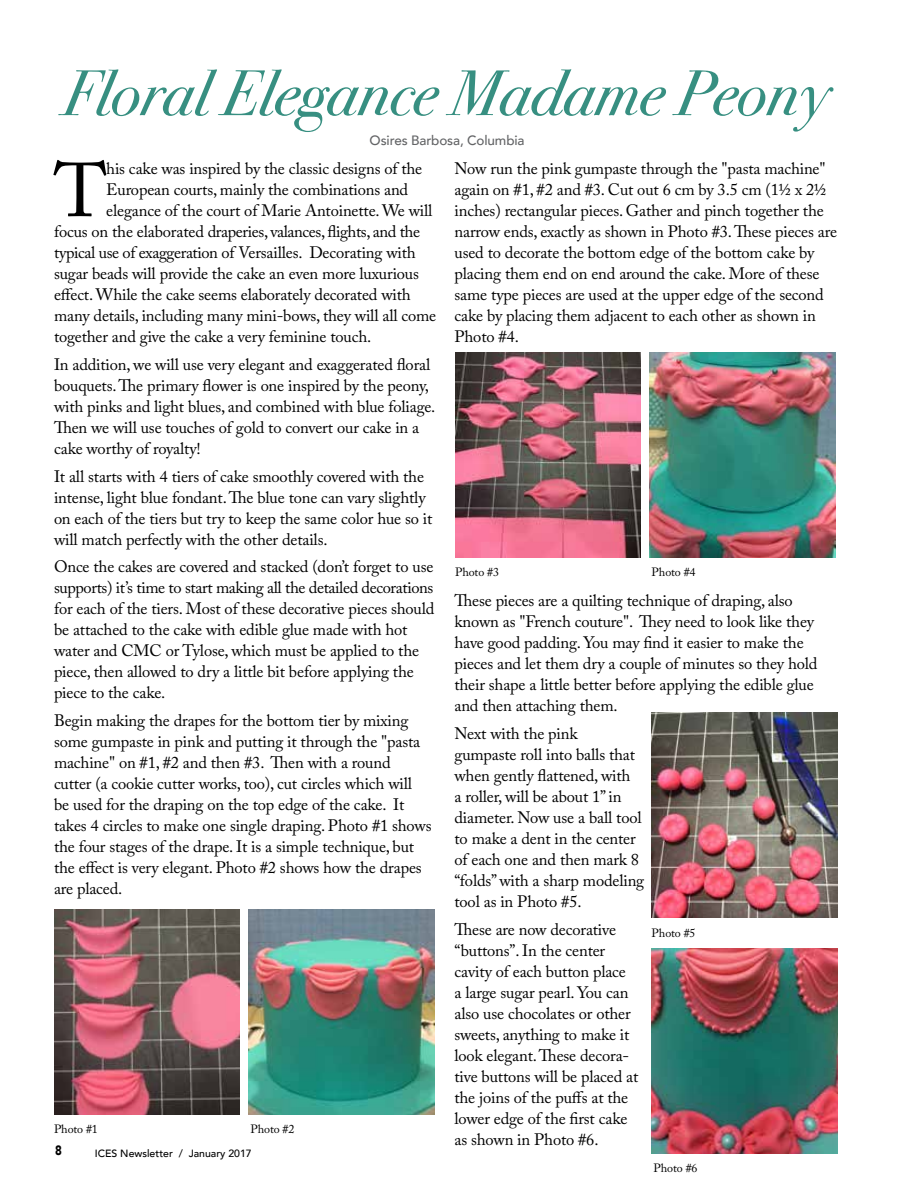
<style>
.page{position:relative;width:918px;height:1188px;background:#fff}
.page>*{position:absolute;margin:0;border:0;box-sizing:border-box;transform-origin:0 0}
.t1{font:75.6px "Adobe Caslon Pro";color:#000}
.t2{font:italic 64.5px "Bodoni Svty Two OSITCTT";color:#378f81}
.t3{font:16.5px/21px "Adobe Caslon Pro";letter-spacing:-.01em;color:#000}
.t4{font:500 13.5px "Avenir";letter-spacing:-.01em;color:#636466}
.t5{font:900 13.5px "Avenir";color:#000;scale:.85 1}
.t6{font:12px "Adobe Caslon Pro";letter-spacing:-.01em;color:#000}
.t7{font:500 10.5px "Avenir";color:#000}
</style>
<div class="page">
<img style="left:54px;top:909px;width:186px;height:206px">
<img style="left:652px;top:713px;width:185px;height:205px">
<img style="left:455px;top:352px;width:186px;height:205px">
<img style="left:249px;top:909px;width:185px;height:206px">
<img style="left:650px;top:352px;width:185px;height:205px">
<img style="left:652px;top:948px;width:185px;height:205px">
<h2 class="t2" style="left:62px;top:54px;width:769px">Floral Elegance Madame Peony</h2>
<p class="t4" style="left:370px;top:128px;width:156px">Osires Barbosa, Columbia</p>
<h1 class="t1" style="left:54px;top:146px;width:55px">T</h1>
<p class="t3" style="left:106px;top:158px;width:318px">his cake was inspired by the classic designs of the</p>
<p class="t3" style="left:455px;top:158px;width:384px">Now run the pink gumpaste through the "pasta machine" again on #1, #2 and #3. Cut out 6 cm by 3.5 cm (1½ x 2½ inches) rectangular pieces. Gather and pinch together the narrow ends, exactly as shown in Photo #3. These pieces are used to decorate the bottom edge of the bottom cake by placing them end on end around the cake. More of these same type pieces are used at the upper edge of the second cake by placing them adjacent to each other as shown in Photo #4.</p>
<p class="t3" style="left:106px;top:179px;width:303px">European courts, mainly the combinations and</p>
<p class="t3" style="left:106px;top:200px;width:328px">elegance of the court of Marie Antoinette. We will</p>
<p class="t3" style="left:54px;top:221px;width:368px">focus on the elaborated draperies, valances, flights, and the</p>
<p class="t3" style="left:54px;top:242px;width:363px">typical use of exaggeration of Versailles. Decorating with</p>
<p class="t3" style="left:54px;top:263px;width:367px">sugar beads will provide the cake an even more luxurious</p>
<p class="t3" style="left:54px;top:284px;width:358px">effect. While the cake seems elaborately decorated with</p>
<p class="t3" style="left:54px;top:305px;width:384px">many details, including many mini-bows, they will all come</p>
<p class="t3" style="left:54px;top:326px;width:319px">together and give the cake a very feminine touch.</p>
<p class="t3" style="left:54px;top:354px;width:383px">In addition, we will use very elegant and exaggerated floral bouquets. The primary flower is one inspired by the peony, with pinks and light blues, and combined with blue foliage.<br>Then we will use touches of gold to convert our cake in a cake worthy of royalty!</p>
<p class="t3" style="left:54px;top:465px;width:380px">It all starts with 4 tiers of cake smoothly covered with the intense, light blue fondant. The blue tone can vary slightly on each of the tiers but try to keep the same color hue so it will match perfectly with the other details.</p>
<p class="t3" style="left:54px;top:556px;width:382px">Once the cakes are covered and stacked (don’t forget to use supports) it’s time to start making all the detailed decorations for each of the tiers. Most of these decorative pieces should be attached to the cake with edible glue made with hot water and CMC or Tylose, which must be applied to the piece, then allowed to dry a little bit before applying the piece to the cake.</p>
<p class="t3" style="left:54px;top:710px;width:379px">Begin making the drapes for the bottom tier by mixing some gumpaste in pink and putting it through the "pasta machine" on #1, #2 and then #3. Then with a round cutter (a cookie cutter works, too), cut circles which will<br>be used for the draping on the top edge of the cake. It takes 4 circles to make one single draping. Photo #1 shows the four stages of the drape. It is a simple technique, but the effect is very elegant. Photo #2 shows how the drapes are placed.</p>
<p class="t6" style="left:652px;top:565px;width:45px">Photo #4</p>
<p class="t6" style="left:455px;top:565px;width:45px">Photo #3</p>
<p class="t3" style="left:454px;top:590px;width:364px">These pieces are a quilting technique of draping, also known as "French couture". They need to look like they have good padding. You may find it easier to make the pieces and let them dry a couple of minutes so they hold their shape a little better before applying the edible glue and then attaching them.</p>
<p class="t3" style="left:454px;top:723px;width:191px">Next with the pink<br>gumpaste roll into balls that when gently flattened, with<br>a roller, will be about 1” in diameter. Now use a ball tool to make a dent in the center of each one and then mark 8 “folds” with a sharp modeling tool as in Photo #5.</p>
<p class="t3" style="left:454px;top:918px;width:185px">These are now decorative “buttons”. In the center cavity of each button place<br>a large sugar pearl. You can also use chocolates or other sweets, anything to make it look elegant. These decora&shy;tive buttons will be placed at the joins of the puffs at the lower edge of the first cake as shown in Photo #6.</p>
<p class="t6" style="left:652px;top:925px;width:45px">Photo #5</p>
<p class="t6" style="left:54px;top:1122px;width:45px">Photo #1</p>
<p class="t6" style="left:251px;top:1122px;width:45px">Photo #2</p>
<p class="t5" style="left:55px;top:1139px;width:9px">8</p>
<p class="t7" style="left:95px;top:1144px;width:158px">ICES Newsletter / January 2017</p>
<p class="t6" style="left:654px;top:1161px;width:45px">Photo #6</p>
</div>
